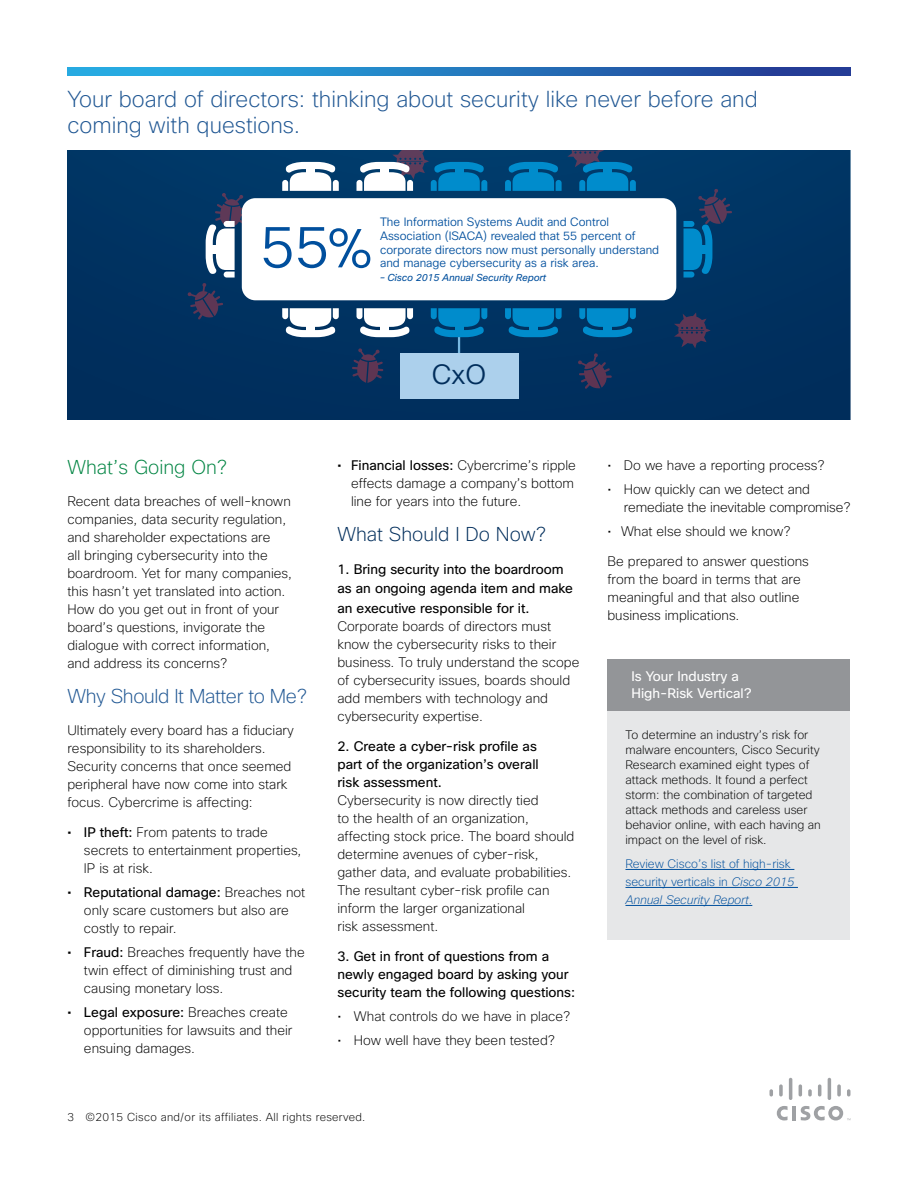
<style>
.page{position:relative;width:918px;height:1188px;background:#fff}
.page>*{position:absolute;margin:0;border:0;box-sizing:border-box;transform-origin:0 0}
.t1{font:300 57.45px "Cisco Sans";color:#004f9d}
.t2{font:300 27.15px "Cisco Sans";color:#002d5b}
.t3{font:200 22.5px/25.5px "Cisco Sans";color:#205793}
.t4{font:200 19.5px "Cisco Sans";letter-spacing:-.02em;color:#205793}
.t5{font:200 19.5px "Cisco Sans";color:#002d5b}
.t6{font:200 19.5px "Cisco Sans";color:#008442}
.t7{font:200 13.5px/18px "Cisco Sans";color:#000}
.t8{font:13.5px/18px "Cisco Sans";color:#000}
.t9{font:13.5px/16.5px "Cisco Sans";color:#fff}
.t10{font:200 12px/15px "Cisco Sans";color:#000}
.t11{font:200 12px/18px "Cisco Sans";color:#004f9d}
.t12{font:300 11.85px/13.8px "Cisco Sans";color:#004f9d}
.t13{font:200 11.25px "Cisco Sans";letter-spacing:.025em;color:#000}
.t14{font:italic 9.75px "Cisco Sans";color:#004f9d}
.s1{font-size:54.75px}
.s2{font-weight:400}
.s3{font-style:italic}
</style>
<div class="page">
<svg style="left:68px;top:68px;width:782px;height:8px"></svg>
<hr style="left:792px;top:1106px;width:4px;height:14px;background:#9fa1a4">
<svg style="left:777px;top:1106px;width:11px;height:14px"></svg>
<svg style="left:770px;top:1089px;width:3px;height:8px"></svg>
<svg style="left:779px;top:1084px;width:4px;height:13px"></svg>
<hr style="left:789px;top:1078px;width:3px;height:22px;background:#9fa1a4;border-radius:2px">
<svg style="left:799px;top:1084px;width:3px;height:13px"></svg>
<svg style="left:808px;top:1089px;width:4px;height:8px"></svg>
<svg style="left:818px;top:1084px;width:3px;height:13px"></svg>
<hr style="left:828px;top:1078px;width:3px;height:22px;background:#9fa1a4;border-radius:2px">
<svg style="left:837px;top:1084px;width:4px;height:13px"></svg>
<svg style="left:847px;top:1089px;width:3px;height:8px"></svg>
<svg style="left:801px;top:1106px;width:49px;height:14px"></svg>
<div style="left:68px;top:150px;width:782px;height:269px;background:#003160"></div>
<svg style="left:352px;top:348px;width:31px;height:35px"></svg>
<svg style="left:578px;top:353px;width:34px;height:36px"></svg>
<svg style="left:674px;top:312px;width:37px;height:36px"></svg>
<hr style="left:458px;top:314px;width:2px;height:41px;background:#77b8e1">
<div style="left:400px;top:354px;width:118px;height:45px;background:#acd0ec"></div>
<svg style="left:505px;top:150px;width:131px;height:41px"></svg>
<div style="left:604px;top:167px;width:8px;height:5px;background:#008ccc"></div>
<svg style="left:357px;top:150px;width:130px;height:41px"></svg>
<div style="left:381px;top:167px;width:8px;height:5px;background:#fff"></div>
<svg style="left:282px;top:162px;width:57px;height:29px"></svg>
<div style="left:306px;top:167px;width:9px;height:5px;background:#fff"></div>
<svg style="left:431px;top:308px;width:56px;height:29px"></svg>
<div style="left:455px;top:327px;width:8px;height:5px;background:#008ccc"></div>
<svg style="left:505px;top:308px;width:57px;height:29px"></svg>
<div style="left:529px;top:327px;width:8px;height:5px;background:#008ccc"></div>
<svg style="left:579px;top:308px;width:57px;height:29px"></svg>
<div style="left:604px;top:327px;width:8px;height:5px;background:#008ccc"></div>
<svg style="left:357px;top:308px;width:56px;height:29px"></svg>
<div style="left:381px;top:327px;width:8px;height:5px;background:#fff"></div>
<svg style="left:282px;top:308px;width:57px;height:29px"></svg>
<div style="left:306px;top:327px;width:9px;height:5px;background:#fff"></div>
<div style="left:242px;top:198px;width:434px;height:102px;background:#fff;border-radius:14px"></div>
<svg style="left:684px;top:189px;width:48px;height:89px"></svg>
<div style="left:702px;top:245px;width:5px;height:8px;background:#008ccc"></div>
<svg style="left:188px;top:193px;width:58px;height:126px"></svg>
<div style="left:211px;top:245px;width:5px;height:8px;background:#fff"></div>
<div style="left:608px;top:659px;width:242px;height:281px;background:#e6e7e8"></div>
<div style="left:608px;top:659px;width:242px;height:52px;background:#939598"></div>
<hr style="left:626px;top:869px;width:168px;height:1px;background:#004f9d">
<hr style="left:626px;top:887px;width:172px;height:1px;background:#004f9d">
<hr style="left:626px;top:905px;width:126px;height:1px;background:#004f9d">
<h3 class="t3" style="left:68px;top:88px;width:692px">Your board of directors: thinking about security like never before and coming with questions.</h3>
<h1 class="t1" style="left:260px;top:210px;width:114px">55<span class="s1">%</span></h1>
<p class="t12" style="left:380px;top:216px;width:281px">The Information Systems Audit and Control Association (ISACA) revealed that 55 percent of corporate directors now must personally understand and manage cybersecurity as a risk area.</p>
<p class="t14" style="left:380px;top:271px;width:168px">– Cisco 2015 Annual Security Report</p>
<h2 class="t2" style="left:432px;top:357px;width:56px">CxO</h2>
<h3 class="t6" style="left:68px;top:455px;width:161px">What’s Going On?</h3>
<p class="t7" style="left:68px;top:493px;width:226px">Recent data breaches of well-known companies, data security regulation, and shareholder expectations are<br>all bringing cybersecurity into the boardroom. Yet for many companies, this hasn’t yet translated into action.<br>How do you get out in front of your board’s questions, invigorate the dialogue with correct information, and address its concerns?</p>
<h3 class="t4" style="left:68px;top:684px;width:241px">Why Should It Matter to Me?</h3>
<p class="t7" style="left:68px;top:721px;width:228px">Ultimately every board has a fiduciary responsibility to its shareholders.<br>Security concerns that once seemed peripheral have now come into stark focus. Cybercrime is affecting:</p>
<p class="t7" style="left:84px;top:823px;width:219px;text-indent:-16px"><span class="s2">• IP theft:</span> From patents to trade secrets to entertainment properties,<br>IP is at risk.</p>
<p class="t7" style="left:84px;top:883px;width:223px;text-indent:-16px"><span class="s2">• Reputational damage:</span> Breaches not only scare customers but also are costly to repair.</p>
<p class="t7" style="left:84px;top:943px;width:222px;text-indent:-16px"><span class="s2">• Fraud:</span> Breaches frequently have the twin effect of diminishing trust and causing monetary loss.</p>
<p class="t7" style="left:84px;top:1003px;width:210px;text-indent:-16px"><span class="s2">• Legal exposure:</span> Breaches create opportunities for lawsuits and their ensuing damages.</p>
<p class="t7" style="left:351px;top:456px;width:226px;text-indent:-14px"><span class="s2">• Financial losses:</span> Cybercrime’s ripple effects damage a company’s bottom line for years into the future.</p>
<h3 class="t5" style="left:338px;top:521px;width:210px">What Should I Do Now?</h3>
<p class="t8" style="left:338px;top:560px;width:237px;line-height:19.5px">1. Bring security into the boardroom as an ongoing agenda item and make an executive responsible for it.</p>
<p class="t7" style="left:338px;top:618px;width:243px">Corporate boards of directors must know the cybersecurity risks to their business. To truly understand the scope of cybersecurity issues, boards should add members with technology and cybersecurity expertise.</p>
<p class="t8" style="left:338px;top:738px;width:203px">2. Create a cyber-risk profile as part of the organization’s overall risk assessment.</p>
<p class="t7" style="left:338px;top:792px;width:238px">Cybersecurity is now directly tied<br>to the health of an organization, affecting stock price. The board should determine avenues of cyber-risk, gather data, and evaluate probabilities.<br>The resultant cyber-risk profile can inform the larger organizational<br>risk assessment.</p>
<p class="t8" style="left:338px;top:948px;width:239px">3. Get in front of questions from a newly engaged board by asking your security team the following questions:</p>
<p class="t7" style="left:338px;top:1008px;width:234px">• What controls do we have in place?</p>
<p class="t7" style="left:338px;top:1032px;width:219px">• How well have they been tested?</p>
<p class="t13" style="left:68px;top:1109px;width:299px">3 ©2015 Cisco and/or its affiliates. All rights reserved.</p>
<p class="t7" style="left:608px;top:456px;width:219px">• Do we have a reporting process?</p>
<p class="t7" style="left:624px;top:480px;width:228px;text-indent:-16px">• How quickly can we detect and remediate the inevitable compromise?</p>
<p class="t7" style="left:608px;top:522px;width:185px">• What else should we know?</p>
<p class="t7" style="left:608px;top:552px;width:203px">Be prepared to answer questions from the board in terms that are meaningful and that also outline business implications.</p>
<p class="t9" style="left:632px;top:669px;width:122px">Is Your Industry a<br>High-Risk Vertical?</p>
<p class="t10" style="left:626px;top:728px;width:197px">To determine an industry’s risk for malware encounters, Cisco Security Research examined eight types of attack methods. It found a perfect storm: the combination of targeted attack methods and careless user behavior online, with each having an impact on the level of risk.</p>
<p class="t11" style="left:626px;top:855px;width:170px">Review Cisco’s list of high-risk security verticals in <span class="s3">Cisco 2015<br>Annual Security Report</span>.</p>
</div>
